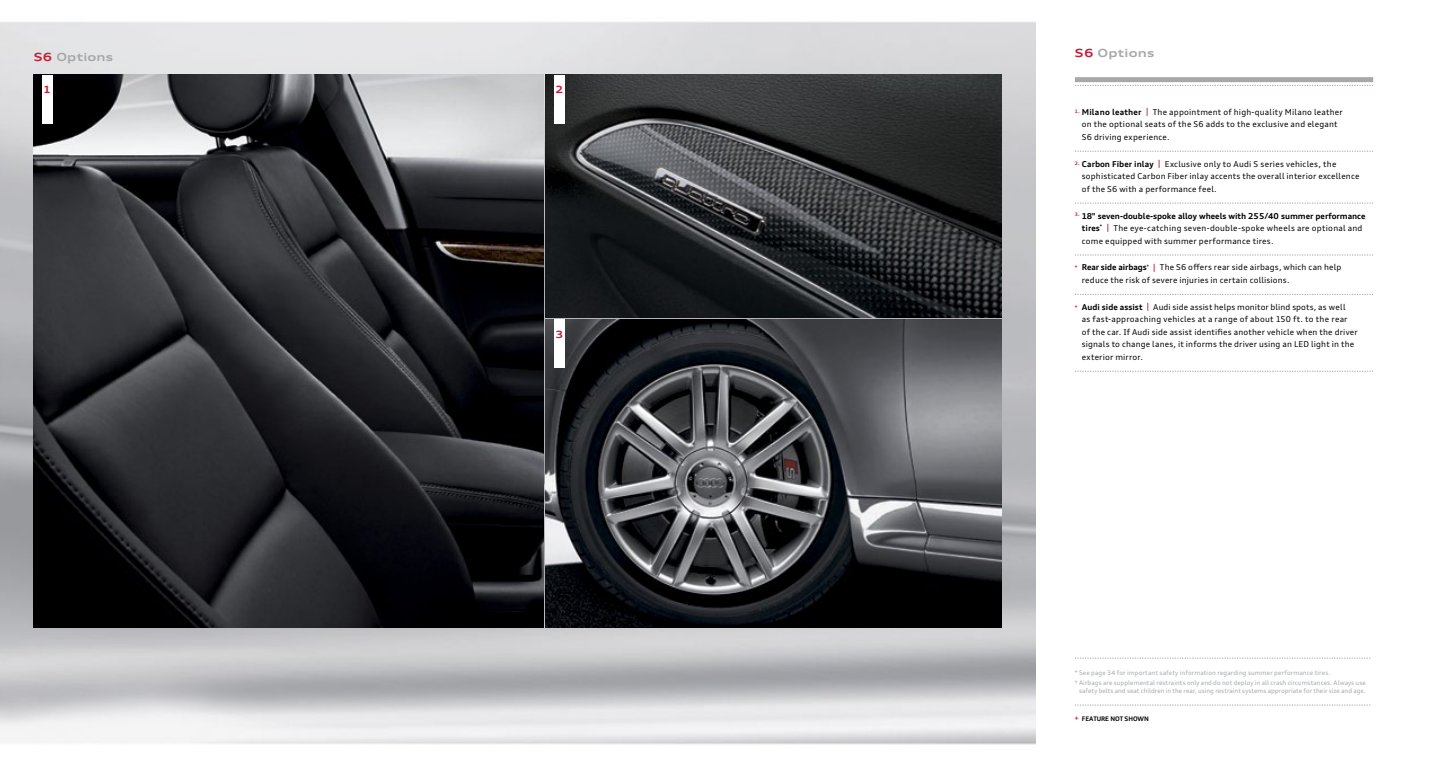
<style>
.page{position:relative;width:1452px;height:765px;background:#fff}
.page>*{position:absolute;margin:0;border:0;box-sizing:border-box;transform-origin:0 0}
.t1{font:700 expanded 11.25px "Audi Type";letter-spacing:.02em;color:#a6a8aa}
.t2{font:700 expanded 10px "Audi Type";color:#c31f39}
.t3{font:8.12px/12.5px "Audi Type";letter-spacing:.025em;color:#000}
.t4{font:6.25px/10px "Audi Type";letter-spacing:.005em;color:#a6a8aa}
.t5{font:700 6.25px "Audi Type";letter-spacing:-.015em;color:#000}
.s1{color:#c31f39}
.s2{font-weight:700}
.s3{font-weight:700;color:#c31f39}
</style>
<div class="page">
<img style="left:0;top:22px;width:1035px;height:723px">
<img style="left:546px;top:75px;width:455px;height:242px">
<img style="left:34px;top:75px;width:509px;height:553px">
<div style="left:554px;top:75px;width:10px;height:48px;background:#fff"></div>
<div style="left:42px;top:75px;width:11px;height:48px;background:#fff"></div>
<img style="left:546px;top:320px;width:455px;height:308px">
<div style="left:554px;top:320px;width:10px;height:48px;background:#fff"></div>
<svg style="left:1075px;top:85px;width:296px;height:1px"></svg>
<svg style="left:1075px;top:151px;width:296px;height:1px"></svg>
<svg style="left:1075px;top:203px;width:296px;height:1px"></svg>
<svg style="left:1075px;top:255px;width:296px;height:1px"></svg>
<svg style="left:1075px;top:294px;width:296px;height:1px"></svg>
<svg style="left:1075px;top:371px;width:296px;height:1px"></svg>
<div style="left:1074px;top:77px;width:298px;height:5px;background:#a6a8aa"></div>
<svg style="left:1075px;top:658px;width:295px;height:1px"></svg>
<svg style="left:1075px;top:705px;width:295px;height:1px"></svg>
<h1 class="t1" style="left:34px;top:49px;width:81px"><span class="s1">S6</span> Options</h1>
<p class="t2" style="left:43px;top:82px;width:10px">1</p>
<p class="t2" style="left:555px;top:82px;width:10px">2</p>
<p class="t2" style="left:555px;top:327px;width:10px">3</p>
<h1 class="t1" style="left:1074px;top:46px;width:81px"><span class="s1">S6</span> Options</h1>
<p class="t3" style="left:1081px;top:106px;width:262px;text-indent:-7px"><sup>1.</sup> <span class="s2">Milano leather</span> <span class="s3">|</span> The appointment of high-quality Milano leather on the optional seats of the S6 adds to the exclusive and elegant<br>S6 driving experience.</p>
<p class="t3" style="left:1081px;top:157px;width:279px;text-indent:-7px"><sup>2.</sup> <span class="s2">Carbon Fiber inlay</span> <span class="s3">|</span> Exclusive only to Audi S series vehicles, the sophisticated Carbon Fiber inlay accents the overall interior excellence of the S6 with a performance feel.</p>
<p class="t3" style="left:1081px;top:209px;width:285px;text-indent:-7px"><sup>3.</sup> <span class="s2">18" seven-double-spoke alloy wheels with 255/40 summer performance tires</span><sup>*</sup> <span class="s3">|</span> The eye-catching seven-double-spoke wheels are optional and come equipped with summer performance tires.</p>
<p class="t3" style="left:1081px;top:261px;width:261px;text-indent:-7px"><sup>+</sup> <span class="s2">Rear side airbags</span><sup>†</sup> <span class="s3">|</span> The S6 offers rear side airbags, which can help reduce the risk of severe injuries in certain collisions.</p>
<p class="t3" style="left:1081px;top:301px;width:277px;text-indent:-7px"><sup>+</sup> <span class="s2">Audi side assist</span> <span class="s3">|</span> Audi side assist helps monitor blind spots, as well<br>as fast-approaching vehicles at a range of about 150 ft. to the rear of the car. If Audi side assist identifies another vehicle when the driver signals to change lanes, it informs the driver using an LED light in the exterior mirror.</p>
<p class="t4" style="left:1074px;top:668px;width:292px">* See page 34 for important safety information regarding summer performance tires.<br>† Airbags are supplemental restraints only and do not deploy in all crash circumstances. Always use</p>
<p class="t4" style="left:1079px;top:685px;width:288px">safety belts and seat children in the rear, using restraint systems appropriate for their size and age.</p>
<p class="t5" style="left:1074px;top:714px;width:74px"><span class="s1">+</span> Feature not shown</p>
</div>
